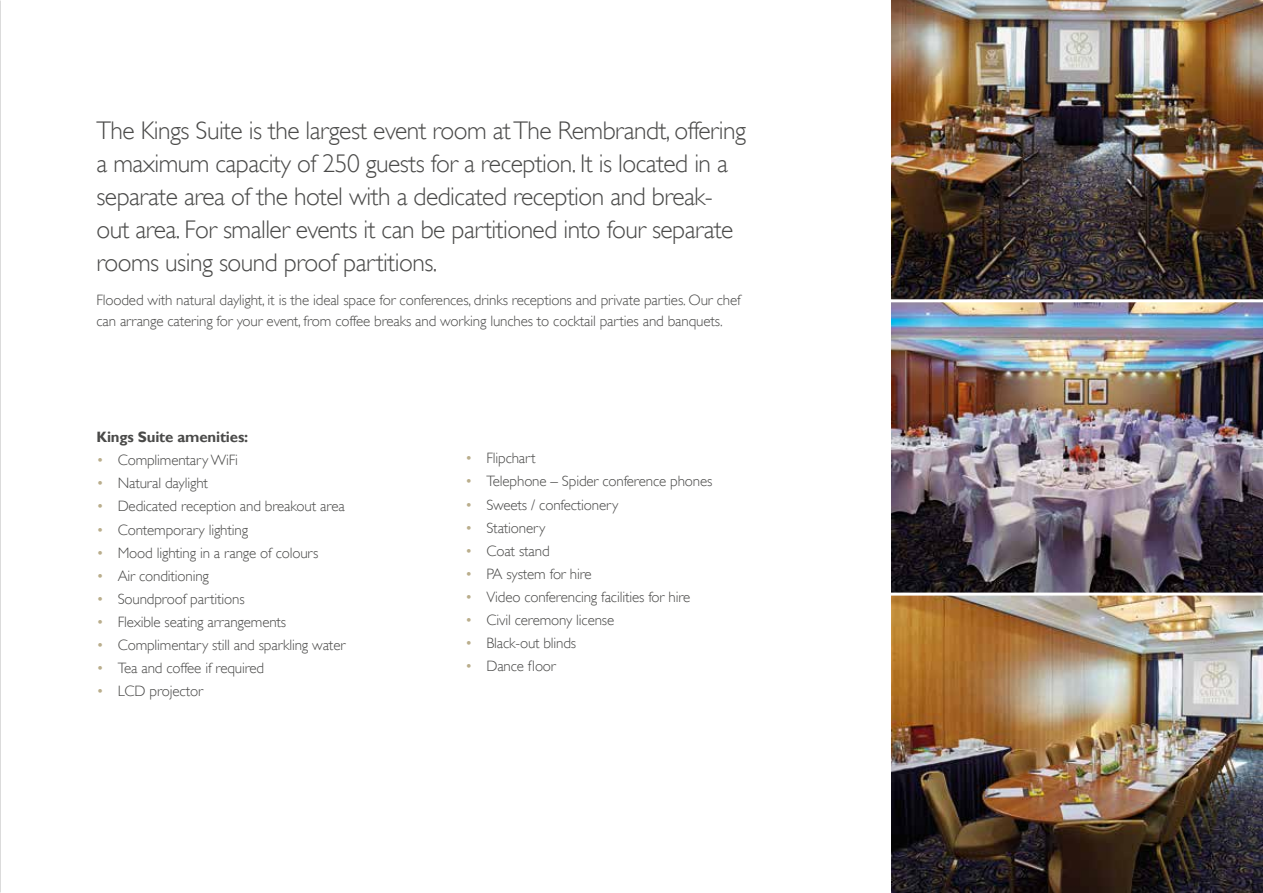
<style>
.page{position:relative;width:1263px;height:893px;background:#fff}
.page>*{position:absolute;margin:0;border:0;box-sizing:border-box;transform-origin:0 0}
.t1{font:300 25.5px/33px "Gill Sans";letter-spacing:-.02em;color:#4a4a49}
.t2{font:300 15px/21px "Gill Sans";letter-spacing:-.01em;color:#4a4a49}
.t3{font:700 15px "Gill Sans";letter-spacing:-.01em;color:#4a4a49}
.s1{color:#baae8c}
</style>
<div class="page">
<img style="left:0;top:0;width:1px;height:893px">
<img style="left:892px;top:596px;width:371px;height:297px">
<img style="left:892px;top:0;width:371px;height:299px">
<img style="left:892px;top:302px;width:371px;height:291px">
<p class="t1" style="left:96px;top:114px;width:651px">The Kings Suite is the largest event room at The Rembrandt, offering a maximum capacity of 250 guests for a reception. It is located in a separate area of the hotel with a dedicated reception and break&shy;out area. For smaller events it can be partitioned into four separate rooms using sound proof partitions.</p>
<p class="t2" style="left:96px;top:289px;width:646px">Flooded with natural daylight, it is the ideal space for conferences, drinks receptions and private parties. Our chef can arrange catering for your event, from coffee breaks and working lunches to cocktail parties and banquets.</p>
<p class="t3" style="left:96px;top:428px;width:153px">Kings Suite amenities:</p>
<p class="t2" style="left:96px;top:449px;width:143px"><span class="s1">•</span> Complimentary WiFi</p>
<p class="t2" style="left:96px;top:473px;width:113px"><span class="s1">•</span> Natural daylight</p>
<p class="t2" style="left:96px;top:496px;width:250px"><span class="s1">•</span> Dedicated reception and breakout area</p>
<p class="t2" style="left:96px;top:519px;width:153px"><span class="s1">•</span> Contemporary lighting</p>
<p class="t2" style="left:96px;top:542px;width:223px"><span class="s1">•</span> Mood lighting in a range of colours</p>
<p class="t2" style="left:96px;top:565px;width:114px"><span class="s1">•</span> Air conditioning</p>
<p class="t2" style="left:96px;top:588px;width:150px"><span class="s1">•</span> Soundproof partitions</p>
<p class="t2" style="left:96px;top:611px;width:191px"><span class="s1">•</span> Flexible seating arrangements</p>
<p class="t2" style="left:96px;top:635px;width:250px"><span class="s1">•</span> Complimentary still and sparkling water</p>
<p class="t2" style="left:96px;top:658px;width:169px"><span class="s1">•</span> Tea and coffee if required</p>
<p class="t2" style="left:96px;top:681px;width:108px"><span class="s1">•</span> LCD projector</p>
<p class="t2" style="left:465px;top:448px;width:72px"><span class="s1">•</span> Flipchart</p>
<p class="t2" style="left:465px;top:471px;width:249px"><span class="s1">•</span> Telephone – Spider conference phones</p>
<p class="t2" style="left:465px;top:494px;width:155px"><span class="s1">•</span> Sweets / confectionery</p>
<p class="t2" style="left:465px;top:517px;width:82px"><span class="s1">•</span> Stationery</p>
<p class="t2" style="left:465px;top:540px;width:86px"><span class="s1">•</span> Coat stand</p>
<p class="t2" style="left:465px;top:563px;width:128px"><span class="s1">•</span> PA system for hire</p>
<p class="t2" style="left:465px;top:586px;width:227px"><span class="s1">•</span> Video conferencing facilities for hire</p>
<p class="t2" style="left:465px;top:610px;width:151px"><span class="s1">•</span> Civil ceremony license</p>
<p class="t2" style="left:465px;top:633px;width:113px"><span class="s1">•</span> Black-out blinds</p>
<p class="t2" style="left:465px;top:656px;width:92px"><span class="s1">•</span> Dance floor</p>
</div>
